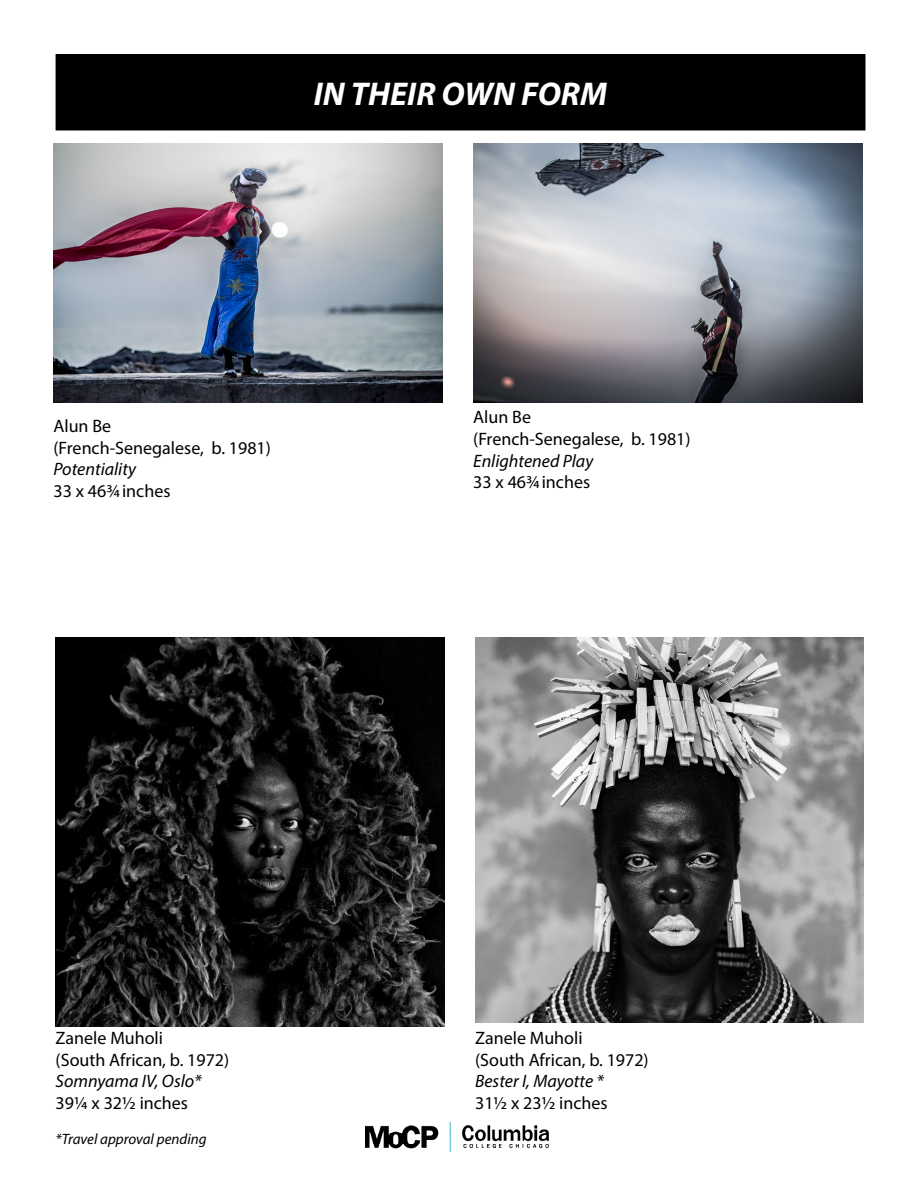
<style>
.page{position:relative;width:918px;height:1188px;background:#fff}
.page>*{position:absolute;margin:0;border:0;box-sizing:border-box;transform-origin:0 0}
.t1{font:italic 700 33px "Myriad Pro";color:#fff}
.t2{font:18px/21.6px "Myriad Pro";color:#000}
.t3{font:italic 18px "Myriad Pro";color:#000}
.t4{font:italic 15px "Myriad Pro";color:#000}
</style>
<div class="page">
<img style="left:366px;top:1122px;width:183px;height:29px">
<div style="left:56px;top:55px;width:809px;height:75px;background:#000"></div>
<div style="left:56px;top:54px;width:810px;height:76px;border:2px solid #000"></div>
<img style="left:54px;top:143px;width:388px;height:259px">
<img style="left:56px;top:637px;width:388px;height:389px">
<img style="left:475px;top:637px;width:389px;height:385px">
<img style="left:473px;top:143px;width:389px;height:260px">
<h1 class="t1" style="left:314px;top:72px;width:295px">IN THEIR OWN FORM</h1>
<p class="t2" style="left:54px;top:415px;width:219px">Alun Be<br>(French-Senegalese, b. 1981)</p>
<p class="t3" style="left:54px;top:458px;width:84px">Potentiality</p>
<p class="t2" style="left:54px;top:480px;width:118px">33 x 463/4 inches</p>
<p class="t2" style="left:473px;top:406px;width:219px">Alun Be<br>(French-Senegalese, b. 1981)</p>
<p class="t3" style="left:473px;top:449px;width:122px">Enlightened Play</p>
<p class="t2" style="left:473px;top:471px;width:118px">33 x 463/4 inches</p>
<p class="t2" style="left:56px;top:1027px;width:175px">Zanele Muholi<br>(South African, b. 1972)</p>
<p class="t3" style="left:56px;top:1070px;width:148px">Somnyama IV, Oslo*</p>
<p class="t2" style="left:56px;top:1092px;width:134px">391/4 x 321/2 inches</p>
<p class="t4" style="left:56px;top:1129px;width:153px">*Travel approval pending</p>
<p class="t2" style="left:475px;top:1027px;width:175px">Zanele Muholi<br>(South African, b. 1972)</p>
<p class="t3" style="left:475px;top:1070px;width:130px">Bester I, Mayotte *</p>
<p class="t2" style="left:475px;top:1092px;width:134px">311/2 x 231/2 inches</p>
</div>
